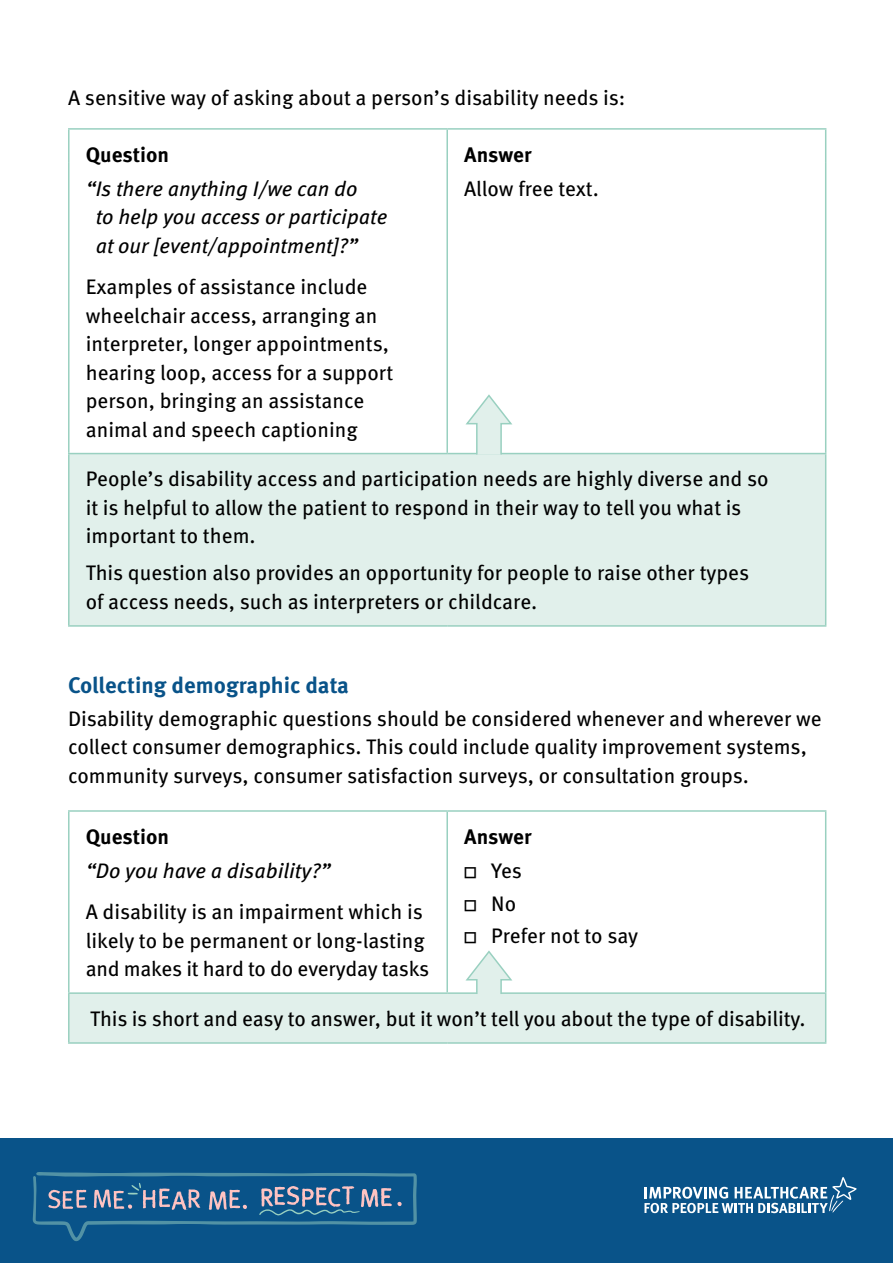
<style>
.page{position:relative;width:893px;height:1263px;background:#fff}
.page>*{position:absolute;margin:0;border:0;box-sizing:border-box;transform-origin:0 0}
.t1{font:700 22.5px "Meta Pro";color:#095389}
.t2{font:21px/28.5px "Meta Pro";color:#000}
.t3{font:italic 21px/28.5px "Meta Pro";color:#000}
.t4{font:700 21px "Meta Pro";color:#000}
.s1{font-size:15px}
</style>
<div class="page">
<div style="left:0;top:1138px;width:893px;height:125px;background:#095389"></div>
<svg style="left:33px;top:1172px;width:384px;height:69px"></svg>
<svg style="left:644px;top:1177px;width:213px;height:36px"></svg>
<div style="left:69px;top:454px;width:757px;height:172px;background:#e1f0eb"></div>
<hr style="left:68px;top:453px;width:379px;height:1px;background:#99d0c0">
<hr style="left:68px;top:454px;width:2px;height:171px;background:#99d0c0">
<hr style="left:447px;top:453px;width:379px;height:1px;background:#99d0c0">
<hr style="left:825px;top:454px;width:1px;height:171px;background:#99d0c0">
<hr style="left:68px;top:625px;width:379px;height:2px;background:#99d0c0">
<hr style="left:447px;top:625px;width:379px;height:2px;background:#99d0c0">
<hr style="left:68px;top:128px;width:379px;height:2px;background:#99d0c0">
<hr style="left:68px;top:130px;width:2px;height:33px;background:#99d0c0">
<hr style="left:447px;top:128px;width:379px;height:2px;background:#99d0c0">
<hr style="left:825px;top:130px;width:1px;height:33px;background:#99d0c0">
<hr style="left:68px;top:163px;width:2px;height:290px;background:#99d0c0">
<hr style="left:825px;top:163px;width:1px;height:290px;background:#99d0c0">
<hr style="left:446px;top:130px;width:2px;height:33px;background:#99d0c0">
<hr style="left:446px;top:163px;width:2px;height:290px;background:#99d0c0">
<div style="left:69px;top:993px;width:757px;height:50px;background:#e1f0eb"></div>
<hr style="left:68px;top:992px;width:379px;height:2px;background:#99d0c0">
<hr style="left:68px;top:994px;width:2px;height:48px;background:#99d0c0">
<hr style="left:447px;top:992px;width:379px;height:2px;background:#99d0c0">
<hr style="left:825px;top:994px;width:1px;height:48px;background:#99d0c0">
<hr style="left:68px;top:1042px;width:379px;height:2px;background:#99d0c0">
<hr style="left:447px;top:1042px;width:379px;height:2px;background:#99d0c0">
<hr style="left:68px;top:810px;width:379px;height:2px;background:#99d0c0">
<hr style="left:68px;top:812px;width:2px;height:33px;background:#99d0c0">
<hr style="left:447px;top:810px;width:379px;height:2px;background:#99d0c0">
<hr style="left:825px;top:812px;width:1px;height:33px;background:#99d0c0">
<hr style="left:68px;top:845px;width:2px;height:147px;background:#99d0c0">
<hr style="left:825px;top:845px;width:1px;height:147px;background:#99d0c0">
<hr style="left:446px;top:812px;width:2px;height:33px;background:#99d0c0">
<hr style="left:446px;top:845px;width:2px;height:147px;background:#99d0c0">
<svg style="left:464px;top:394px;width:50px;height:61px"></svg>
<svg style="left:464px;top:950px;width:50px;height:44px"></svg>
<p class="t2" style="left:68px;top:82px;width:559px">A sensitive way of asking about a person’s disability needs is:</p>
<p class="t4" style="left:86px;top:138px;width:85px">Question</p>
<p class="t4" style="left:464px;top:138px;width:69px">Answer</p>
<p class="t3" style="left:96px;top:173px;width:293px;text-indent:-10px">“Is there anything I/we can do<br>to help you access or participate at our [event/appointment]?”</p>
<p class="t2" style="left:86px;top:271px;width:309px">Examples of assistance include wheelchair access, arranging an interpreter, longer appointments, hearing loop, access for a support person, bringing an assistance animal and speech captioning</p>
<p class="t2" style="left:464px;top:173px;width:136px">Allow free text.</p>
<p class="t2" style="left:86px;top:463px;width:684px">People’s disability access and participation needs are highly diverse and so it is helpful to allow the patient to respond in their way to tell you what is important to them.</p>
<p class="t2" style="left:86px;top:557px;width:665px">This question also provides an opportunity for people to raise other types of access needs, such as interpreters or childcare.</p>
<p class="t1" style="left:68px;top:668px;width:282px">Collecting demographic data</p>
<p class="t2" style="left:68px;top:703px;width:755px">Disability demographic questions should be considered whenever and wherever we collect consumer demographics. This could include quality improvement systems, community surveys, consumer satisfaction surveys, or consultation groups.</p>
<p class="t4" style="left:86px;top:820px;width:85px">Question</p>
<p class="t4" style="left:464px;top:820px;width:69px">Answer</p>
<p class="t3" style="left:86px;top:855px;width:247px">“Do you have a disability?”</p>
<p class="t2" style="left:86px;top:896px;width:345px">A disability is an impairment which is likely to be permanent or long-lasting and makes it hard to do everyday tasks</p>
<p class="t2" style="left:464px;top:855px;width:59px"><span class="s1">□</span> Yes</p>
<p class="t2" style="left:464px;top:888px;width:53px"><span class="s1">□</span> No</p>
<p class="t2" style="left:464px;top:920px;width:176px"><span class="s1">□</span> Prefer not to say</p>
<p class="t2" style="left:90px;top:1003px;width:717px">This is short and easy to answer, but it won’t tell you about the type of disability.</p>
</div>
